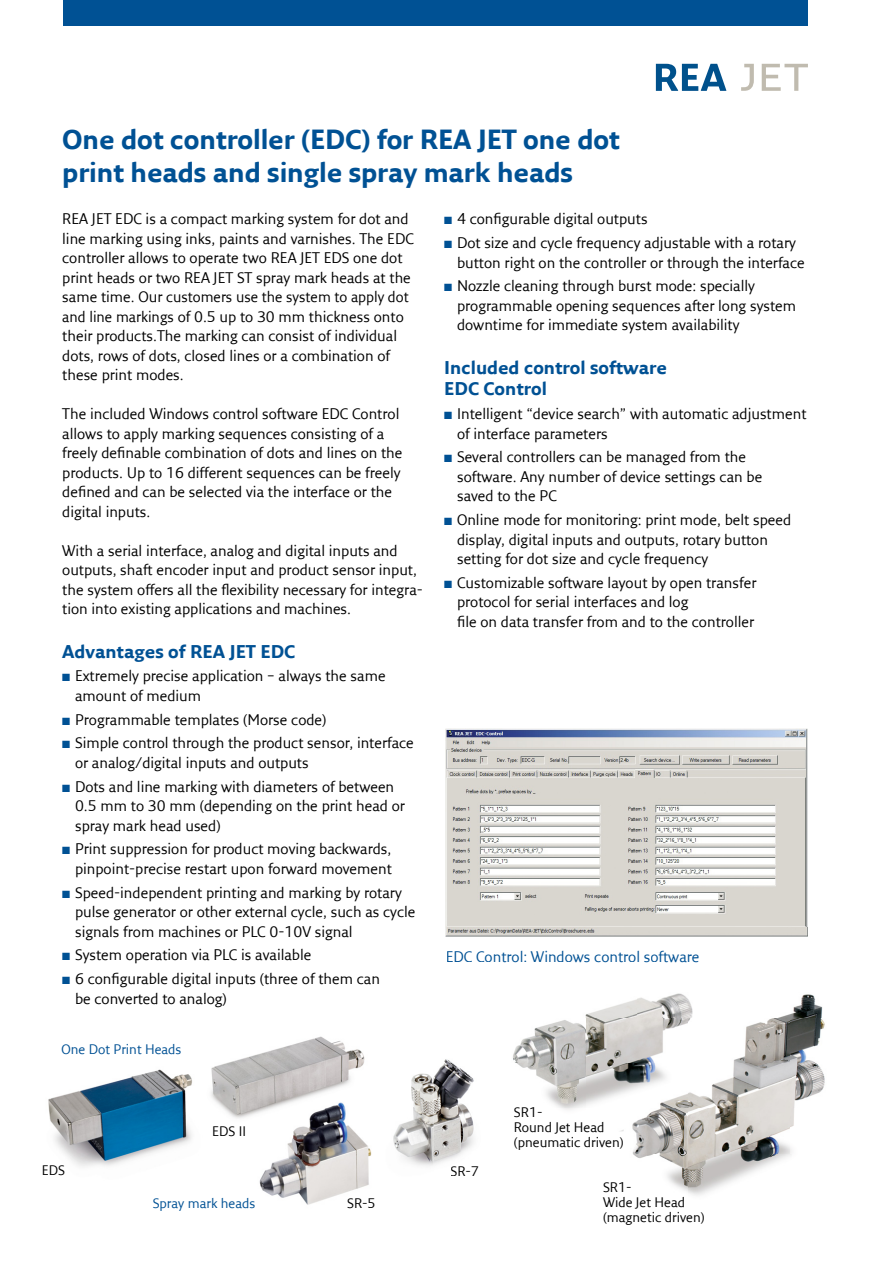
<style>
.page{position:relative;width:893px;height:1263px;background:#fff}
.page>*{position:absolute;margin:0;border:0;box-sizing:border-box;transform-origin:0 0}
.t1{font:700 27px/33px "Fresco Sans LF";letter-spacing:-.005em;color:#005194}
.t2{font:700 18px/21.6px "Fresco Sans LF";color:#005194}
.t3{font:15px/19.5px "Fresco Sans LF";color:#000}
.t4{font:15px "Fresco Sans LF";color:#005194}
.t5{font:13.5px/15px "Fresco Sans LF";color:#000}
.t6{font:13.5px "Fresco Sans LF";color:#005194}
.s1{color:#005194}
</style>
<div class="page">
<div style="left:64px;top:0;width:744px;height:26px;background:#005194"></div>
<svg style="left:656px;top:64px;width:70px;height:27px"></svg>
<svg style="left:741px;top:64px;width:13px;height:27px"></svg>
<svg style="left:762px;top:64px;width:46px;height:27px"></svg>
<img style="left:48px;top:1036px;width:386px;height:169px">
<img style="left:445px;top:728px;width:363px;height:208px">
<img style="left:445px;top:927px;width:91px;height:10px">
<img style="left:740px;top:927px;width:68px;height:10px">
<img style="left:585px;top:993px;width:238px;height:25px">
<img style="left:513px;top:1018px;width:312px;height:178px">
<img style="left:434px;top:1059px;width:40px;height:106px">
<h1 class="t1" style="left:62px;top:125px;width:559px">One dot controller (EDC) for REA JET one dot print heads and single spray mark heads</h1>
<p class="t3" style="left:62px;top:210px;width:353px">REA JET EDC is a compact marking system for dot and line marking using inks, paints and varnishes. The EDC controller allows to operate two REA JET EDS one dot print heads or two REA JET ST spray mark heads at the same time. Our customers use the system to apply dot and line markings of 0.5 up to 30 mm thickness onto their products.The marking can consist of individual dots, rows of dots, closed lines or a combination of these print modes.</p>
<p class="t3" style="left:62px;top:405px;width:342px">The included Windows control software EDC Control allows to apply marking sequences consisting of a freely definable combination of dots and lines on the products. Up to 16 different sequences can be freely defined and can be selected via the interface or the digital inputs.</p>
<p class="t3" style="left:62px;top:542px;width:362px">With a serial interface, analog and digital inputs and outputs, shaft encoder input and product sensor input, the system offers all the flexibility necessary for integra&shy;tion into existing applications and machines.</p>
<p class="t2" style="left:62px;top:642px;width:234px">Advantages of REA JET EDC</p>
<p class="t3" style="left:75px;top:667px;width:312px;text-indent:-13px"><span class="s1">■</span> Extremely precise application – always the same amount of medium</p>
<p class="t3" style="left:62px;top:711px;width:266px"><span class="s1">■</span> Programmable templates (Morse code)</p>
<p class="t3" style="left:75px;top:734px;width:340px;text-indent:-13px"><span class="s1">■</span> Simple control through the product sensor, interface or analog/digital inputs and outputs</p>
<p class="t3" style="left:75px;top:778px;width:331px;text-indent:-13px"><span class="s1">■</span> Dots and line marking with diameters of between<br>0.5 mm to 30 mm (depending on the print head or spray mark head used)</p>
<p class="t3" style="left:62px;top:840px;width:331px;text-align:right"><span class="s1">■</span> Print suppression for product moving backwards, pinpoint-precise restart upon forward movement</p>
<p class="t3" style="left:75px;top:884px;width:342px;text-indent:-13px"><span class="s1">■</span> Speed-independent printing and marking by rotary pulse generator or other external cycle, such as cycle signals from machines or PLC 0-10V signal</p>
<p class="t3" style="left:62px;top:946px;width:251px"><span class="s1">■</span> System operation via PLC is available</p>
<p class="t3" style="left:75px;top:970px;width:306px;text-indent:-13px"><span class="s1">■</span> 6 configurable digital inputs (three of them can be converted to analog)</p>
<p class="t3" style="left:444px;top:210px;width:205px"><span class="s1">■</span> 4 configurable digital outputs</p>
<p class="t3" style="left:457px;top:234px;width:349px;text-indent:-13px"><span class="s1">■</span> Dot size and cycle frequency adjustable with a rotary button right on the controller or through the interface</p>
<p class="t3" style="left:457px;top:277px;width:341px;text-indent:-13px"><span class="s1">■</span> Nozzle cleaning through burst mode: specially programmable opening sequences after long system downtime for immediate system availability</p>
<p class="t2" style="left:444px;top:358px;width:224px">Included control software<br>EDC Control</p>
<p class="t3" style="left:457px;top:405px;width:351px;text-indent:-13px"><span class="s1">■</span> Intelligent “device search” with automatic adjustment of interface parameters</p>
<p class="t3" style="left:457px;top:448px;width:307px;text-indent:-13px"><span class="s1">■</span> Several controllers can be managed from the software. Any number of device settings can be saved to the PC</p>
<p class="t3" style="left:457px;top:511px;width:336px;text-indent:-13px"><span class="s1">■</span> Online mode for monitoring: print mode, belt speed display, digital inputs and outputs, rotary button setting for dot size and cycle frequency</p>
<p class="t3" style="left:457px;top:574px;width:301px;text-indent:-13px"><span class="s1">■</span> Customizable software layout by open transfer protocol for serial interfaces and log<br>file on data transfer from and to the controller</p>
<p class="t4" style="left:446px;top:950px;width:255px">EDC Control: Windows control software</p>
<p class="t6" style="left:62px;top:1043px;width:121px">One Dot Print Heads</p>
<p class="t5" style="left:42px;top:1164px;width:25px">EDS</p>
<p class="t5" style="left:212px;top:1124px;width:35px">EDS II</p>
<p class="t6" style="left:153px;top:1197px;width:104px">Spray mark heads</p>
<p class="t5" style="left:347px;top:1197px;width:30px">SR-5</p>
<p class="t5" style="left:450px;top:1164px;width:30px">SR-7</p>
<p class="t5" style="left:514px;top:1106px;width:111px">SR1-<br>Round Jet Head (pneumatic driven)</p>
<p class="t5" style="left:603px;top:1180px;width:103px">SR1-<br>Wide Jet Head (magnetic driven)</p>
</div>
